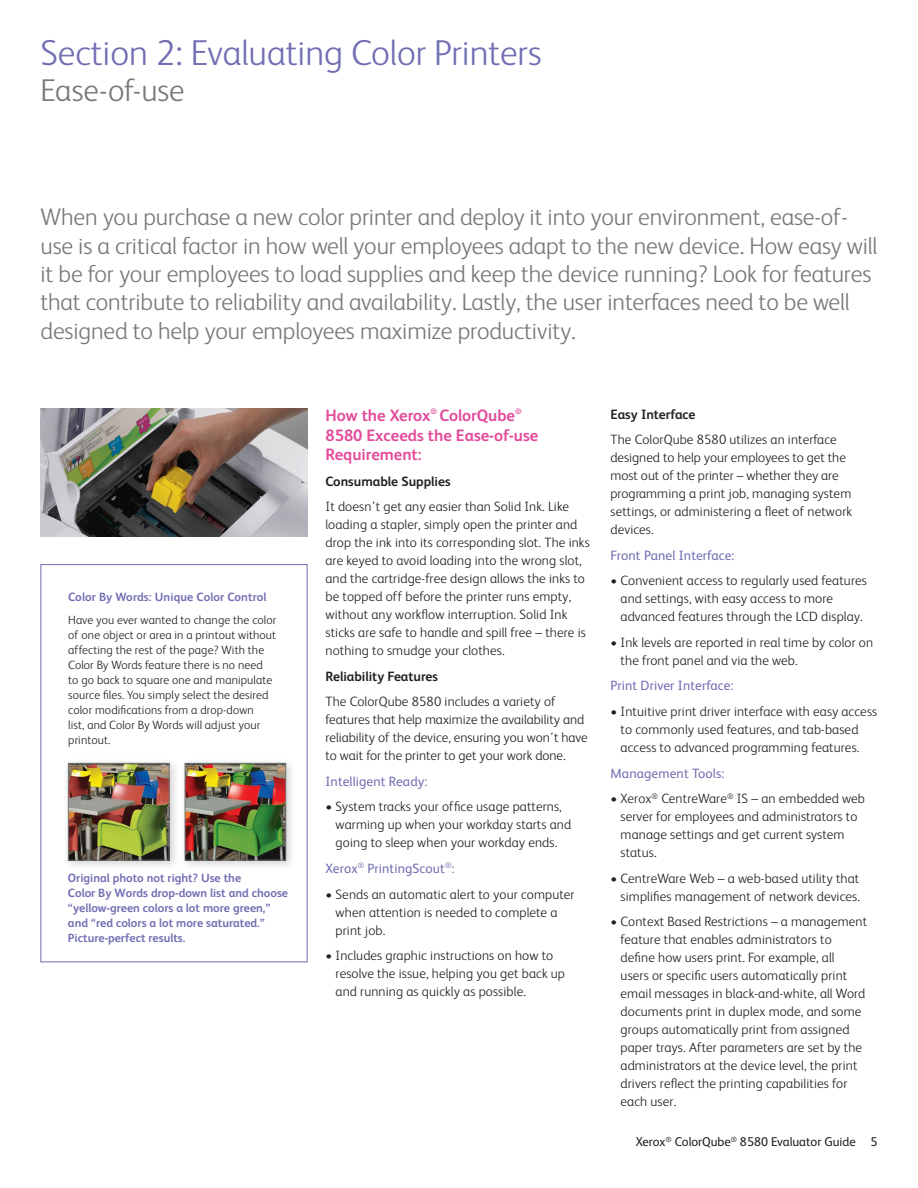
<style>
.page{position:relative;width:918px;height:1188px;background:#fff}
.page>*{position:absolute;margin:0;border:0;box-sizing:border-box;transform-origin:0 0}
.t1{font:300 36px "Xerox Sans";color:#716eb3}
.t2{font:300 31.5px "Xerox Sans";letter-spacing:-.005em;color:#76787b}
.t3{font:300 24px/28.5px "Xerox Sans";letter-spacing:-.005em;color:#76787b}
.t4{font:700 16.5px/19.5px "Xerox Sans";color:#e34b9b}
.t5{font:300 13.5px/18px "Xerox Sans";letter-spacing:.01em;color:#231f20}
.t6{font:13.5px "Xerox Sans";letter-spacing:.01em;color:#716eb3}
.t7{font:700 13.5px "Xerox Sans";color:#231f20}
.t8{font:12.75px "Xerox Sans";color:#231f20}
.t9{font:300 12px/15px "Xerox Sans";letter-spacing:.01em;color:#231f20}
.t10{font:700 12px/15px "Xerox Sans";color:#716eb3}
</style>
<div class="page">
<div style="left:63px;top:758px;width:117px;height:113px;background:#231f20;opacity:.2"></div>
<img style="left:70px;top:765px;width:97px;height:94px">
<div style="left:68px;top:763px;width:101px;height:98px;border:1px solid #76787b"></div>
<div style="left:179px;top:758px;width:118px;height:113px;background:#231f20;opacity:.2"></div>
<img style="left:187px;top:765px;width:97px;height:94px">
<div style="left:185px;top:763px;width:101px;height:98px;border:1px solid #76787b"></div>
<div style="left:40px;top:564px;width:268px;height:398px;border:1px solid #716eb3"></div>
<img style="left:41px;top:409px;width:266px;height:127px">
<h1 class="t1" style="left:40px;top:29px;width:503px">Section 2: Evaluating Color Printers</h1>
<h2 class="t2" style="left:40px;top:70px;width:145px">Ease-of-use</h2>
<p class="t3" style="left:40px;top:201px;width:838px">When you purchase a new color printer and deploy it into your environment, ease-of&shy;use is a critical factor in how well your employees adapt to the new device. How easy will it be for your employees to load supplies and keep the device running? Look for features that contribute to reliability and availability. Lastly, the user interfaces need to be well designed to help your employees maximize productivity.</p>
<p class="t10" style="left:68px;top:589px;width:200px">Color By Words: Unique Color Control</p>
<p class="t9" style="left:68px;top:612px;width:210px">Have you ever wanted to change the color of one object or area in a printout without affecting the rest of the page? With the Color By Words feature there is no need<br>to go back to square one and manipulate source files. You simply select the desired color modifications from a drop-down<br>list, and Color By Words will adjust your printout.</p>
<p class="t10" style="left:68px;top:870px;width:222px">Original photo not right? Use the<br>Color By Words drop-down list and choose “yellow-green colors a lot more green,” and “red colors a lot more saturated.” Picture-perfect results.</p>
<p class="t4" style="left:326px;top:405px;width:214px">How the Xerox<sup>®</sup> ColorQube<sup>®<br></sup>8580 Exceeds the Ease-of-use<br>Requirement:</p>
<p class="t7" style="left:326px;top:472px;width:127px">Consumable Supplies</p>
<p class="t5" style="left:326px;top:497px;width:266px">It doesn’t get any easier than Solid Ink. Like loading a stapler, simply open the printer and drop the ink into its corresponding slot. The inks are keyed to avoid loading into the wrong slot, and the cartridge-free design allows the inks to be topped off before the printer runs empty, without any workflow interruption. Solid Ink sticks are safe to handle and spill free – there is nothing to smudge your clothes.</p>
<p class="t7" style="left:326px;top:667px;width:114px">Reliability Features</p>
<p class="t5" style="left:326px;top:692px;width:264px">The ColorQube 8580 includes a variety of features that help maximize the availability and reliability of the device, ensuring you won’t have to wait for the printer to get your work done.</p>
<p class="t6" style="left:326px;top:772px;width:103px">Intelligent Ready:</p>
<p class="t5" style="left:336px;top:797px;width:237px;text-indent:-10px">• System tracks your office usage patterns, warming up when your workday starts and going to sleep when your workday ends.</p>
<p class="t6" style="left:326px;top:859px;width:131px">Xerox<sup>®</sup> PrintingScout<sup>®</sup>:</p>
<p class="t5" style="left:336px;top:884px;width:240px;text-indent:-10px">• Sends an automatic alert to your computer when attention is needed to complete a print job.</p>
<p class="t5" style="left:336px;top:946px;width:231px;text-indent:-10px">• Includes graphic instructions on how to resolve the issue, helping you get back up and running as quickly as possible.</p>
<p class="t7" style="left:610px;top:405px;width:87px">Easy Interface</p>
<p class="t5" style="left:610px;top:430px;width:243px">The ColorQube 8580 utilizes an interface designed to help your employees to get the most out of the printer – whether they are programming a print job, managing system settings, or administering a fleet of network devices.</p>
<p class="t6" style="left:610px;top:546px;width:126px">Front Panel Interface:</p>
<p class="t5" style="left:621px;top:571px;width:248px;text-indent:-10px">• Convenient access to regularly used features and settings, with easy access to more advanced features through the LCD display.</p>
<p class="t5" style="left:621px;top:633px;width:254px;text-indent:-10px">• Ink levels are reported in real time by color on the front panel and via the web.</p>
<p class="t6" style="left:610px;top:677px;width:125px">Print Driver Interface:</p>
<p class="t5" style="left:621px;top:702px;width:258px;text-indent:-10px">• Intuitive print driver interface with easy access to commonly used features, and tab-based access to advanced programming features.</p>
<p class="t6" style="left:610px;top:764px;width:115px">Management Tools:</p>
<p class="t5" style="left:621px;top:789px;width:246px;text-indent:-10px">• Xerox<sup>®</sup> CentreWare<sup>®</sup> IS – an embedded web server for employees and administrators to manage settings and get current system status.</p>
<p class="t5" style="left:610px;top:869px;width:251px;text-align:right">• CentreWare Web – a web-based utility that simplifies management of network devices.</p>
<p class="t5" style="left:621px;top:912px;width:248px;text-indent:-10px">• Context Based Restrictions – a management feature that enables administrators to define how users print. For example, all<br>users or specific users automatically print email messages in black-and-white, all Word documents print in duplex mode, and some groups automatically print from assigned paper trays. After parameters are set by the administrators at the device level, the print drivers reflect the printing capabilities for each user.</p>
<p class="t8" style="left:636px;top:1133px;width:243px">Xerox<sup>®</sup> ColorQube<sup>®</sup> 8580 Evaluator Guide 5</p>
</div>
